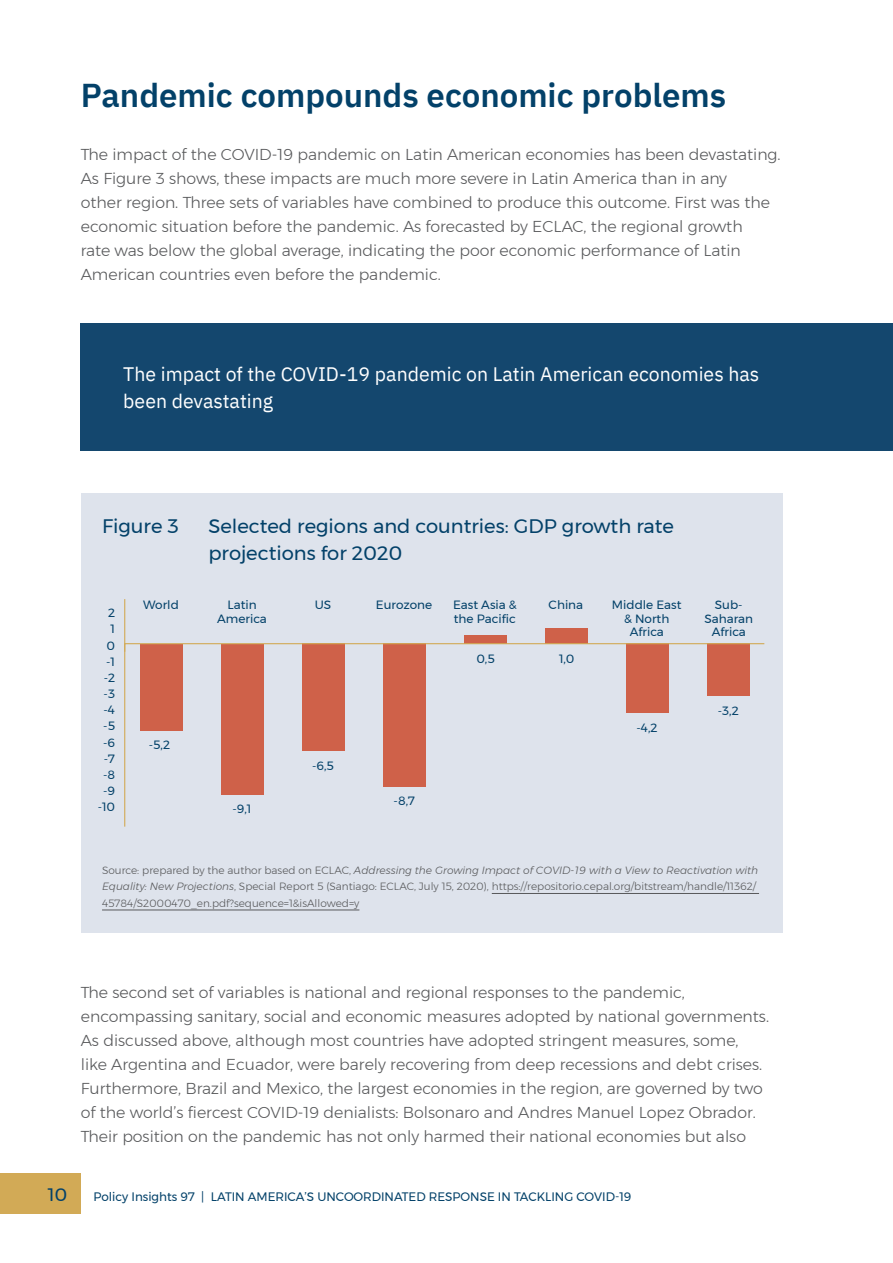
<style>
.page{position:relative;width:893px;height:1263px;background:#fff}
.page>*{position:absolute;margin:0;border:0;box-sizing:border-box;transform-origin:0 0}
.t1{font:600 33px "IBM Plex Sans";color:#034169}
.t2{font:19.5px/27px "IBM Plex Sans";color:#fff}
.t3{font:19.5px/27px "Montserrat";color:#034169}
.t4{font:18px "Montserrat";color:#034169}
.t5{font:300 15.75px/24px "Montserrat";color:#58595b}
.t6{font:12.3px "Montserrat";color:#034169}
.t7{font:12px/13.5px "Montserrat";color:#034169;text-align:center}
.t8{font:300 10.5px/16.5px "Montserrat";color:#58595b}
.s1{font-style:italic}
</style>
<div class="page">
<div style="left:0;top:1172px;width:81px;height:41px;background:#d2aa56"></div>
<div style="left:81px;top:323px;width:812px;height:128px;background:#14476e"></div>
<div style="left:81px;top:493px;width:701px;height:439px;background:#dee3ec"></div>
<hr style="left:492px;top:893px;width:267px;height:1px;background:#58595b">
<hr style="left:102px;top:910px;width:257px;height:1px;background:#58595b">
<hr style="left:124px;top:599px;width:1px;height:53px;background:#d2aa56">
<div style="left:464px;top:635px;width:42px;height:8px;background:#cf6149"></div>
<div style="left:545px;top:628px;width:42px;height:15px;background:#cf6149"></div>
<svg style="left:124px;top:642px;width:641px;height:185px"></svg>
<h1 class="t1" style="left:81px;top:69px;width:647px">Pandemic compounds economic problems</h1>
<p class="t5" style="left:81px;top:142px;width:701px">The impact of the COVID-19 pandemic on Latin American economies has been devastating.<br>As Figure 3 shows, these impacts are much more severe in Latin America than in any<br>other region. Three sets of variables have combined to produce this outcome. First was the economic situation before the pandemic. As forecasted by ECLAC, the regional growth<br>rate was below the global average, indicating the poor economic performance of Latin American countries even before the pandemic.</p>
<p class="t2" style="left:123px;top:359px;width:638px">The impact of the COVID-19 pandemic on Latin American economies has been devastating</p>
<p class="t3" style="left:102px;top:513px;width:78px">Figure 3</p>
<p class="t3" style="left:208px;top:513px;width:467px">Selected regions and countries: GDP growth rate projections for 2020</p>
<p class="t7" style="left:108px;top:606px;width:8px">2</p>
<p class="t7" style="left:111px;top:622px;width:6px">1</p>
<p class="t7" style="left:107px;top:638px;width:10px">0</p>
<p class="t7" style="left:106px;top:654px;width:10px">-1</p>
<p class="t7" style="left:104px;top:671px;width:13px">-2</p>
<p class="t7" style="left:104px;top:687px;width:13px">-3</p>
<p class="t7" style="left:104px;top:703px;width:13px">-4</p>
<p class="t7" style="left:103px;top:719px;width:13px">-5</p>
<p class="t7" style="left:98px;top:734px;width:19px;line-height:16.2px">-6 -7 -8 -9 -10</p>
<p class="t7" style="left:143px;top:598px;width:37px">World</p>
<p class="t7" style="left:217px;top:598px;width:51px">Latin<br>America</p>
<p class="t7" style="left:315px;top:598px;width:18px">US</p>
<p class="t7" style="left:376px;top:598px;width:58px">Eurozone</p>
<p class="t7" style="left:453px;top:598px;width:65px;text-align:left">East Asia &amp; the Pacific</p>
<p class="t7" style="left:549px;top:598px;width:36px">China</p>
<p class="t7" style="left:612px;top:598px;width:71px">Middle East &amp; North<br>Africa</p>
<p class="t7" style="left:704px;top:598px;width:50px">Sub-<br>Saharan<br>Africa</p>
<p class="t7" style="left:149px;top:738px;width:23px">-5,2</p>
<p class="t7" style="left:232px;top:802px;width:20px">-9,1</p>
<p class="t7" style="left:312px;top:759px;width:23px">-6,5</p>
<p class="t7" style="left:394px;top:794px;width:23px">-8,7</p>
<p class="t7" style="left:476px;top:652px;width:20px">0,5</p>
<p class="t7" style="left:559px;top:652px;width:17px">1,0</p>
<p class="t7" style="left:636px;top:721px;width:22px">-4,2</p>
<p class="t7" style="left:718px;top:704px;width:22px">-3,2</p>
<p class="t8" style="left:102px;top:862px;width:658px">Source: prepared by the author based on ECLAC, <span class="s1">Addressing the Growing Impact of COVID-19 with a View to Reactivation with<br>Equality: New Projections</span>, Special Report 5 (Santiago: ECLAC, July 15, 2020), https://repositorio.cepal.org/bitstream/handle/11362/<br>45784/S2000470_en.pdf?sequence=1&amp;isAllowed=y</p>
<p class="t5" style="left:81px;top:980px;width:690px">The second set of variables is national and regional responses to the pandemic, encompassing sanitary, social and economic measures adopted by national governments.<br>As discussed above, although most countries have adopted stringent measures, some,<br>like Argentina and Ecuador, were barely recovering from deep recessions and debt crises.<br>Furthermore, Brazil and Mexico, the largest economies in the region, are governed by two of the world’s fiercest COVID-19 denialists: Bolsonaro and Andres Manuel Lopez Obrador.<br>Their position on the pandemic has not only harmed their national economies but also</p>
<p class="t4" style="left:48px;top:1181px;width:21px">10</p>
<p class="t6" style="left:94px;top:1187px;width:539px">Policy Insights 97 | LATIN AMERICA’S UNCOORDINATED RESPONSE IN TACKLING COVID-19</p>
</div>
